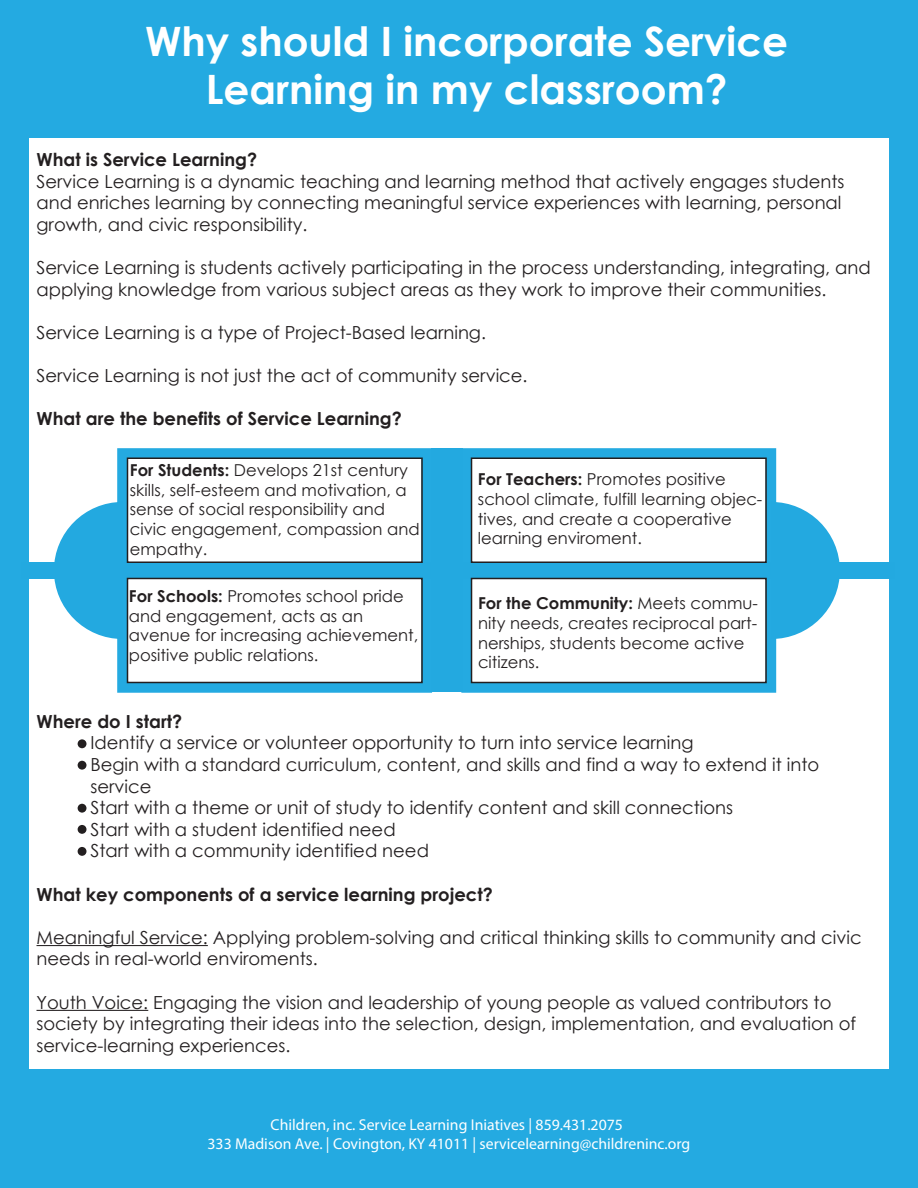
<style>
.page{position:relative;width:918px;height:1188px;background:#fff}
.page>*{position:absolute;margin:0;border:0;box-sizing:border-box;transform-origin:0 0}
.t1{font:700 40.5px/48.6px "Century Gothic";color:#fff;text-align:center}
.t2{font:18px/21.6px "Century Gothic";color:#231f20}
.t3{font:700 18px "Century Gothic";color:#231f20}
.t4{font:16.35px/19.6px "Century Gothic";color:#231f20}
.t5{font:15.75px/18.9px "Myriad Pro";color:#fff;text-align:center}
.s1{font-weight:700}
</style>
<div class="page">
<div style="left:0;top:0;width:918px;height:138px;background:#24aae1"></div>
<hr style="left:37px;top:945px;width:171px;height:1px;background:#231f20">
<hr style="left:37px;top:1010px;width:111px;height:1px;background:#231f20">
<div style="left:0;top:69px;width:28px;height:1119px;background:#24aae1"></div>
<div style="left:890px;top:69px;width:28px;height:1119px;background:#24aae1"></div>
<div style="left:0;top:1070px;width:918px;height:118px;background:#24aae1"></div>
<div style="left:461px;top:448px;width:315px;height:125px;background:#fff;border:10px solid #24aae1"></div>
<div style="left:117px;top:448px;width:315px;height:125px;background:#fff;border:10px solid #24aae1"></div>
<div style="left:117px;top:568px;width:315px;height:125px;background:#fff;border:10px solid #24aae1"></div>
<div style="left:461px;top:568px;width:315px;height:125px;background:#fff;border:10px solid #24aae1"></div>
<div style="left:431px;top:449px;width:31px;height:243px;background:#23a9e0"></div>
<div style="left:21px;top:562px;width:873px;height:16px;background:#23a9e0"></div>
<svg style="left:771px;top:502px;width:69px;height:137px"></svg>
<svg style="left:54px;top:502px;width:68px;height:137px"></svg>
<div style="left:127px;top:458px;width:296px;height:105px;border:2px solid #231f20"></div>
<div style="left:471px;top:458px;width:296px;height:105px;border:2px solid #231f20"></div>
<div style="left:471px;top:578px;width:296px;height:105px;border:2px solid #231f20"></div>
<div style="left:127px;top:578px;width:296px;height:105px;border:2px solid #231f20"></div>
<div style="left:78px;top:739px;width:9px;height:9px;background:#231f20;border-radius:50%"></div>
<div style="left:78px;top:761px;width:9px;height:9px;background:#231f20;border-radius:50%"></div>
<div style="left:78px;top:804px;width:9px;height:9px;background:#231f20;border-radius:50%"></div>
<div style="left:78px;top:825px;width:9px;height:9px;background:#231f20;border-radius:50%"></div>
<div style="left:78px;top:847px;width:9px;height:9px;background:#231f20;border-radius:50%"></div>
<h1 class="t1" style="left:145px;top:15px;width:645px">Why should I incorporate Service<br>Learning in my classroom?</h1>
<p class="t3" style="left:37px;top:146px;width:222px">What is Service Learning?</p>
<p class="t2" style="left:37px;top:170px;width:810px">Service Learning is a dynamic teaching and learning method that actively engages students and enriches learning by connecting meaningful service experiences with learning, personal growth, and civic responsibility.</p>
<p class="t2" style="left:37px;top:257px;width:836px">Service Learning is students actively participating in the process understanding, integrating, and applying knowledge from various subject areas as they work to improve their communities.</p>
<p class="t2" style="left:37px;top:321px;width:451px">Service Learning is a type of Project-Based learning.</p>
<p class="t2" style="left:37px;top:365px;width:493px">Service Learning is not just the act of community service.</p>
<p class="t3" style="left:37px;top:405px;width:367px">What are the benefits of Service Learning?</p>
<p class="t4" style="left:130px;top:460px;width:291px"><span class="s1">For Students:</span> Develops 21st century skills, self-esteem and motivation, a sense of social responsibility and civic engagement, compassion and empathy.</p>
<p class="t4" style="left:478px;top:469px;width:286px"><span class="s1">For Teachers:</span> Promotes positive school climate, fulfill learning objec&shy;tives, and create a cooperative learning enviroment.</p>
<p class="t4" style="left:129px;top:586px;width:291px"><span class="s1">For Schools:</span> Promotes school pride and engagement, acts as an avenue for increasing achievement, positive public relations.</p>
<p class="t4" style="left:478px;top:593px;width:282px"><span class="s1">For the Community:</span> Meets commu&shy;nity needs, creates reciprocal part&shy;nerships, students become active citizens.</p>
<p class="t3" style="left:37px;top:708px;width:147px">Where do I start?</p>
<p class="t2" style="left:91px;top:732px;width:730px">Identify a service or volunteer opportunity to turn into service learning<br>Begin with a standard curriculum, content, and skills and find a way to extend it into service<br>Start with a theme or unit of study to identify content and skill connections<br>Start with a student identified need<br>Start with a community identified need</p>
<p class="t3" style="left:37px;top:880px;width:458px">What key components of a service learning project?</p>
<p class="t2" style="left:37px;top:926px;width:827px">Meaningful Service: Applying problem-solving and critical thinking skills to community and civic needs in real-world enviroments.</p>
<p class="t2" style="left:37px;top:991px;width:821px">Youth Voice: Engaging the vision and leadership of young people as valued contributors to society by integrating their ideas into the selection, design, implementation, and evaluation of service-learning experiences.</p>
<p class="t5" style="left:208px;top:1115px;width:484px">Children, inc. Service Learning Iniatives | 859.431.2075<br>333 Madison Ave. | Covington, KY 41011 | servicelearning@childreninc.org</p>
</div>
